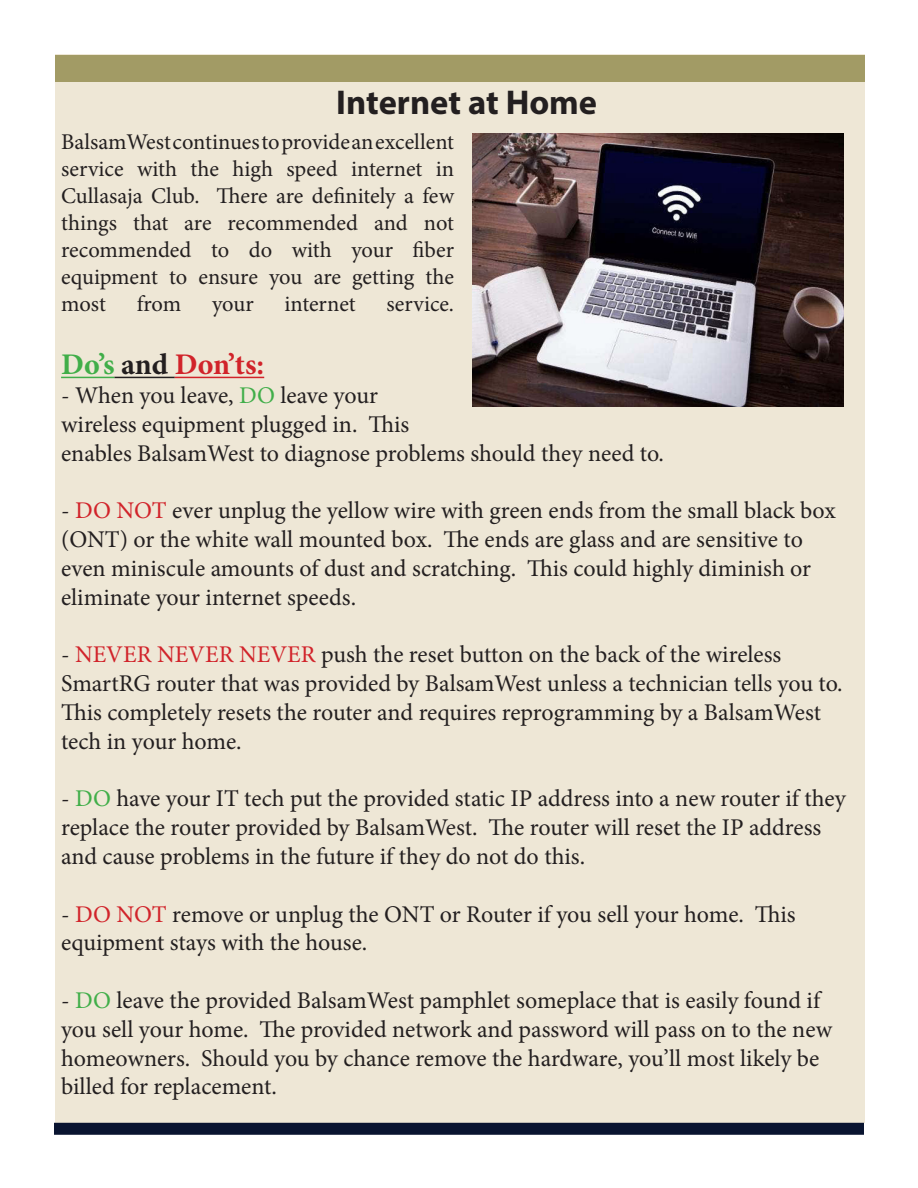
<style>
.page{position:relative;width:918px;height:1188px;background:#fff}
.page>*{position:absolute;margin:0;border:0;box-sizing:border-box;transform-origin:0 0}
.t1{font:700 34.5px "Myriad Pro";color:#231f20}
.t2{font:700 30px "Minion Pro";color:#d1232a}
.t3{font:24px/28.8px "Minion Pro";letter-spacing:-.005em;color:#231f20}
.t4{font:22.5px/27px "Minion Pro";color:#231f20}
.s1{color:#40ae49}
.s2{color:#231f20}
.s3{color:#d1232a}
</style>
<div class="page">
<div style="left:55px;top:55px;width:810px;height:1068px;background:#eee7d6"></div>
<div style="left:54px;top:1123px;width:810px;height:12px;background:#091430"></div>
<div style="left:55px;top:55px;width:810px;height:27px;background:#a29b65"></div>
<hr style="left:61px;top:377px;width:54px;height:1px;background:#40ae49">
<hr style="left:115px;top:377px;width:60px;height:1px;background:#231f20">
<hr style="left:175px;top:377px;width:89px;height:1px;background:#d1232a">
<img style="left:472px;top:133px;width:371px;height:274px">
<p class="t1" style="left:336px;top:80px;width:262px">Internet at Home</p>
<p class="t4" style="left:61px;top:129px;width:395px">BalsamWest continues to provide an excellent service with the high speed internet in</p>
<p class="t4" style="left:61px;top:183px;width:395px">Cullasaja Club. There are definitely a few things that are recommended and not</p>
<p class="t4" style="left:61px;top:237px;width:395px">recommended to do with your fiber</p>
<p class="t4" style="left:61px;top:264px;width:394px">equipment to ensure you are getting the</p>
<p class="t4" style="left:61px;top:291px;width:46px">most</p>
<p class="t4" style="left:137px;top:291px;width:46px">from</p>
<p class="t4" style="left:212px;top:291px;width:43px">your</p>
<p class="t4" style="left:284px;top:291px;width:73px">internet</p>
<p class="t4" style="left:387px;top:291px;width:69px">service.</p>
<p class="t2" style="left:61px;top:344px;width:205px"><span class="s1">Do’s</span> <span class="s2">and</span> Don’ts:</p>
<p class="t3" style="left:61px;top:381px;width:604px">- When you leave, <span class="s1">DO</span> leave your<br>wireless equipment plugged in. This<br>enables BalsamWest to diagnose problems should they need to.</p>
<p class="t3" style="left:61px;top:496px;width:776px">- <span class="s3">DO NOT</span> ever unplug the yellow wire with green ends from the small black box (ONT) or the white wall mounted box. The ends are glass and are sensitive to even miniscule amounts of dust and scratching. This could highly diminish or eliminate your internet speeds.</p>
<p class="t3" style="left:61px;top:640px;width:783px">- <span class="s3">NEVER NEVER NEVER</span> push the reset button on the back of the wireless SmartRG router that was provided by BalsamWest unless a technician tells you to.<br>This completely resets the router and requires reprogramming by a BalsamWest tech in your home.</p>
<p class="t3" style="left:61px;top:784px;width:786px">- <span class="s1">DO</span> have your IT tech put the provided static IP address into a new router if they replace the router provided by BalsamWest. The router will reset the IP address and cause problems in the future if they do not do this.</p>
<p class="t3" style="left:61px;top:900px;width:736px">- <span class="s3">DO NOT</span> remove or unplug the ONT or Router if you sell your home. This equipment stays with the house.</p>
<p class="t3" style="left:61px;top:986px;width:773px">- <span class="s1">DO</span> leave the provided BalsamWest pamphlet someplace that is easily found if you sell your home. The provided network and password will pass on to the new homeowners. Should you by chance remove the hardware, you’ll most likely be billed for replacement.</p>
</div>
